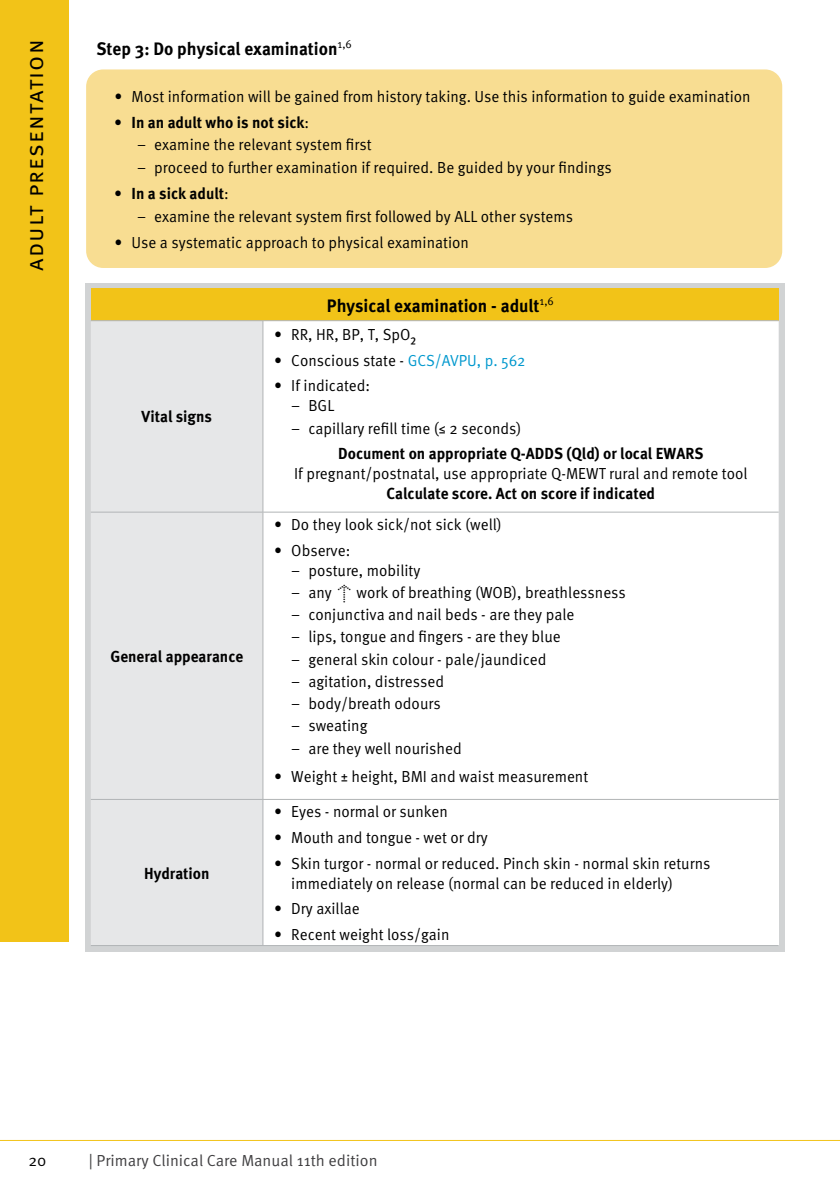
<style>
.page{position:relative;width:840px;height:1191px;background:#fff}
.page>*{position:absolute;margin:0;border:0;box-sizing:border-box;transform-origin:0 0}
.t1{font:24px "Meta OT Norm";letter-spacing:.045em;color:#000}
._2__In_topic_subsect{font:700 18px "Meta OT";color:#000;scale:.95 1}
._5__Text_table_centr{font:16px/20px "Meta OT Norm";color:#000;scale:.95 1}
._5__Table__box_sub-h{font:700 16px "Meta OT";color:#000;scale:.95 1}
.t2{font:16px "Meta OT Norm";color:#414042}
._5__Text_table_centr-2{font:16px "Meta OT Norm";color:#000}
.s1{font-family:"Meta OT Norm";font-weight:400}
.s2{font-size:18px}
.s3{color:#0098ce}
</style>
<div class="page">
<hr style="left:0;top:1140px;width:839px;height:1px;background:#f2c318">
<div style="left:0;top:0;width:68px;height:941px;background:#f2c318"></div>
<div style="left:86px;top:69px;width:695px;height:199px;background:#f8dd92;border-radius:17px"></div>
<div style="left:85px;top:283px;width:698px;height:668px;background:#d1d3d4"></div>
<div style="left:91px;top:289px;width:687px;height:32px;background:#f2c318"></div>
<div style="left:91px;top:322px;width:171px;height:623px;background:#e6e7e8"></div>
<div style="left:263px;top:321px;width:515px;height:478px;background:#fff"></div>
<div style="left:263px;top:799px;width:515px;height:146px;background:#fff"></div>
<hr style="left:262px;top:321px;width:1px;height:191px;background:#b1b4b6">
<hr style="left:91px;top:512px;width:172px;height:1px;background:#b1b4b6">
<hr style="left:263px;top:512px;width:515px;height:1px;background:#b1b4b6">
<hr style="left:262px;top:512px;width:1px;height:287px;background:#b1b4b6">
<hr style="left:262px;top:799px;width:1px;height:146px;background:#b1b4b6">
<hr style="left:91px;top:320px;width:172px;height:1px;background:#b1b4b6">
<hr style="left:263px;top:320px;width:515px;height:1px;background:#b1b4b6">
<hr style="left:91px;top:799px;width:172px;height:1px;background:#b1b4b6">
<hr style="left:263px;top:799px;width:515px;height:1px;background:#b1b4b6">
<hr style="left:91px;top:945px;width:172px;height:1px;background:#b1b4b6">
<hr style="left:263px;top:945px;width:515px;height:1px;background:#b1b4b6">
<h1 class="t1" style="left:20px;top:271px;width:233px;rotate:-90deg">Adult presentation</h1>
<p class="_2__In_topic_subsect" style="left:96px;top:37px;width:270px">Step 3: Do physical examination<sup>1,6</sup></p>
<p class="_5__Text_table_centr" style="left:114px;top:87px;width:670px">• Most information will be gained from history taking. Use this information to guide examination</p>
<p class="_5__Table__box_sub-h" style="left:114px;top:112px;width:206px">• In an adult who is not sick<span class="s1">:</span></p>
<p class="_5__Text_table_centr" style="left:137px;top:135px;width:248px">– examine the relevant system first</p>
<p class="_5__Text_table_centr" style="left:137px;top:158px;width:501px">– proceed to further examination if required. Be guided by your findings</p>
<p class="_5__Table__box_sub-h" style="left:114px;top:183px;width:122px">• In a sick adult<span class="s1">:</span></p>
<p class="_5__Text_table_centr" style="left:137px;top:206px;width:460px">– examine the relevant system first followed by ALL other systems</p>
<p class="_5__Text_table_centr" style="left:114px;top:232px;width:374px">• Use a systematic approach to physical examination</p>
<p class="_5__Table__box_sub-h" style="left:141px;top:407px;width:76px">Vital signs</p>
<p class="_5__Table__box_sub-h" style="left:110px;top:646px;width:141px">General appearance</p>
<p class="_5__Table__box_sub-h" style="left:144px;top:863px;width:70px">Hydration</p>
<p class="_2__In_topic_subsect" style="left:326px;top:294px;width:240px">Physical examination - adult<sup>1,6</sup></p>
<p class="_5__Text_table_centr" style="left:274px;top:324px;width:151px">• RR, HR, BP, T, SpO<span class="s2">2</span></p>
<p class="_5__Text_table_centr" style="left:274px;top:350px;width:266px">• Conscious state - <span class="s3">GCS/AVPU, p. 562</span></p>
<p class="_5__Text_table_centr" style="left:274px;top:376px;width:102px">• If indicated:</p>
<p class="_5__Text_table_centr" style="left:291px;top:396px;width:47px">– BGL</p>
<p class="_5__Text_table_centr" style="left:291px;top:418px;width:244px">– capillary refill time (≤ 2 seconds)</p>
<p class="_5__Table__box_sub-h" style="left:338px;top:443px;width:385px">Document on appropriate Q-ADDS (Qld) or local EWARS</p>
<p class="_5__Text_table_centr" style="left:294px;top:464px;width:478px">If pregnant/postnatal, use appropriate Q-MEWT rural and remote tool</p>
<p class="_5__Table__box_sub-h" style="left:386px;top:483px;width:284px">Calculate score. Act on score if indicated</p>
<p class="_5__Text_table_centr" style="left:274px;top:514px;width:241px">• Do they look sick/not sick (well)</p>
<p class="_5__Text_table_centr" style="left:274px;top:540px;width:81px">• Observe:</p>
<p class="_5__Text_table_centr" style="left:291px;top:560px;width:137px">– posture, mobility</p>
<p class="_5__Text_table_centr" style="left:291px;top:582px;width:353px">– any ↑ work of breathing (WOB), breathlessness</p>
<p class="_5__Text_table_centr" style="left:291px;top:605px;width:299px">– conjunctiva and nail beds - are they pale</p>
<p class="_5__Text_table_centr" style="left:291px;top:627px;width:285px">– lips, tongue and fingers - are they blue</p>
<p class="_5__Text_table_centr" style="left:291px;top:649px;width:270px">– general skin colour - pale/jaundiced</p>
<p class="_5__Text_table_centr" style="left:291px;top:671px;width:162px">– agitation, distressed</p>
<p class="_5__Text_table_centr" style="left:291px;top:694px;width:159px">– body/breath odours</p>
<p class="_5__Text_table_centr" style="left:291px;top:716px;width:82px">– sweating</p>
<p class="_5__Text_table_centr" style="left:291px;top:738px;width:181px">– are they well nourished</p>
<p class="_5__Text_table_centr" style="left:274px;top:767px;width:332px">• Weight ± height, BMI and waist measurement</p>
<p class="_5__Text_table_centr" style="left:274px;top:802px;width:184px">• Eyes - normal or sunken</p>
<p class="_5__Text_table_centr" style="left:274px;top:827px;width:226px">• Mouth and tongue - wet or dry</p>
<p class="_5__Text_table_centr" style="left:291px;top:853px;width:442px;text-indent:-17px">• Skin turgor - normal or reduced. Pinch skin - normal skin returns immediately on release (normal can be reduced in elderly)</p>
<p class="_5__Text_table_centr" style="left:274px;top:899px;width:91px">• Dry axillae</p>
<p class="_5__Text_table_centr" style="left:274px;top:924px;width:186px">• Recent weight loss/gain</p>
<p class="_5__Text_table_centr-2" style="left:28px;top:1151px;width:20px">20</p>
<p class="t2" style="left:89px;top:1151px;width:290px">| Primary Clinical Care Manual 11th edition</p>
</div>
